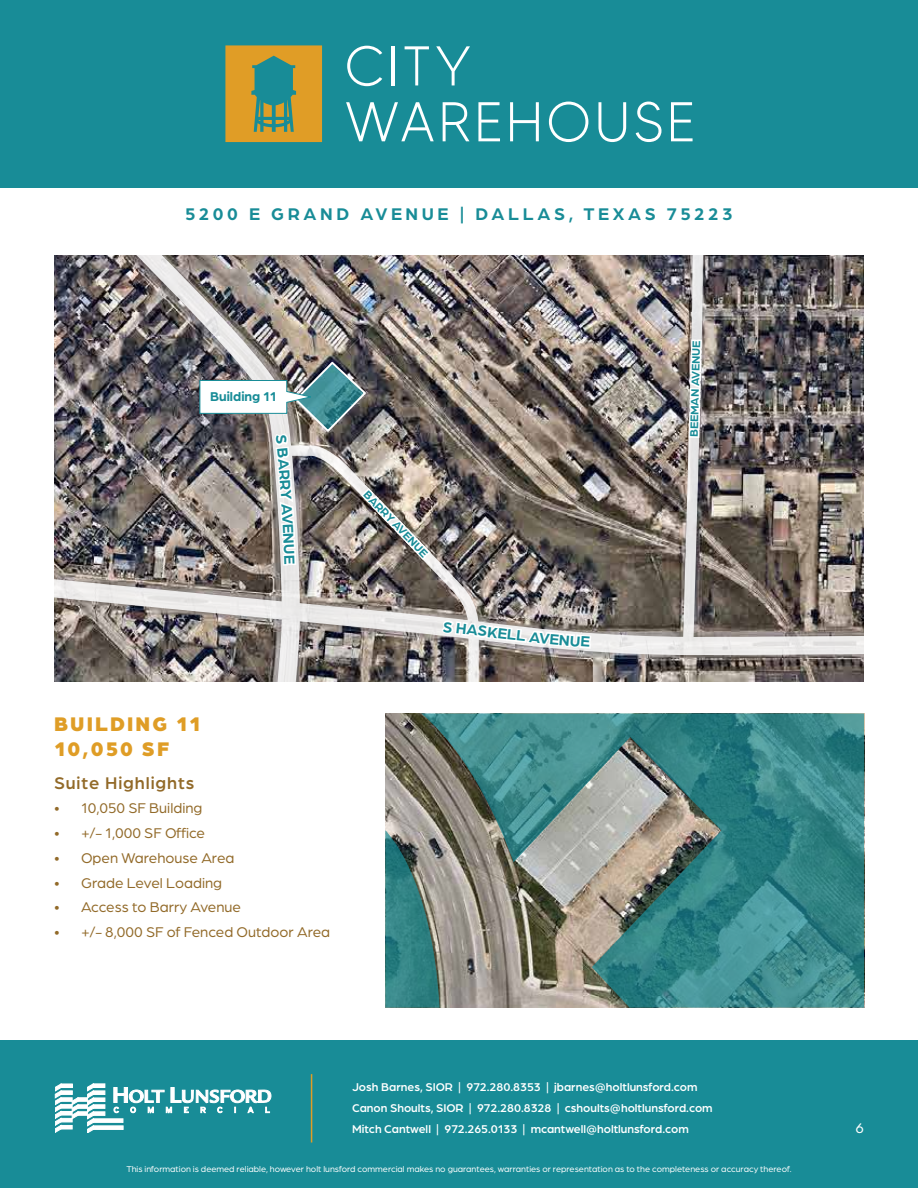
<style>
.page{position:relative;width:918px;height:1188px;background:#fff}
.page>*{position:absolute;margin:0;border:0;box-sizing:border-box;transform-origin:0 0}
.t1{font:900 21px/25.2px "Arboria";letter-spacing:.1em;color:#df9d26}
.t2{font:700 18px "Arboria";letter-spacing:.2em;color:#188c97}
.t3{font:500 18px "Arboria";letter-spacing:.05em;color:#926a29}
.t4{font:700 15.6px "Arboria";color:#198c97}
.t5{font:15px "Arboria";color:#926a29}
.t6{font:15px "Arboria";color:#fff}
.t7{font:700 13.65px "Arboria";color:#188c97}
.t8{font:500 12px/21.1px "Arboria";color:#fff}
.t9{font:700 11.7px "Arboria";color:#198c97}
.t10{font:9px "Arboria";color:#fff}
</style>
<div class="page">
<div style="left:0;top:1040px;width:918px;height:148px;background:#188c97"></div>
<hr style="left:93px;top:1119px;width:30px;height:3px;background:#fff">
<hr style="left:93px;top:1126px;width:30px;height:4px;background:#fff">
<svg style="left:55px;top:1084px;width:50px;height:49px"></svg>
<svg style="left:114px;top:1087px;width:157px;height:27px"></svg>
<hr style="left:311px;top:1074px;width:1px;height:69px;background:#df9d26">
<div style="left:0;top:0;width:918px;height:188px;background:#188c97"></div>
<svg style="left:225px;top:45px;width:97px;height:97px"></svg>
<svg style="left:436px;top:46px;width:34px;height:39px"></svg>
<svg style="left:405px;top:46px;width:24px;height:39px"></svg>
<hr style="left:392px;top:46px;width:3px;height:39px;background:#fff">
<svg style="left:347px;top:46px;width:35px;height:40px"></svg>
<svg style="left:636px;top:102px;width:26px;height:40px"></svg>
<svg style="left:443px;top:102px;width:27px;height:39px"></svg>
<svg style="left:478px;top:102px;width:22px;height:39px"></svg>
<svg style="left:346px;top:102px;width:88px;height:39px"></svg>
<svg style="left:671px;top:102px;width:22px;height:39px"></svg>
<svg style="left:510px;top:102px;width:29px;height:39px"></svg>
<svg style="left:598px;top:102px;width:28px;height:40px"></svg>
<svg style="left:549px;top:102px;width:39px;height:40px"></svg>
<img style="left:385px;top:713px;width:36px;height:117px">
<svg style="left:421px;top:713px;width:443px;height:295px;background:#5d8b88"></svg>
<svg style="left:385px;top:830px;width:55px;height:178px;background:#4e8482"></svg>
<img style="left:344px;top:255px;width:520px;height:427px">
<svg style="left:54px;top:664px;width:221px;height:18px;background:#817975"></svg>
<img style="left:54px;top:475px;width:810px;height:189px">
<img style="left:54px;top:255px;width:290px;height:261px">
<img style="left:275px;top:440px;width:209px;height:242px">
<img style="left:199px;top:360px;width:232px;height:206px">
<svg style="left:441px;top:620px;width:150px;height:29px"></svg>
<svg style="left:678px;top:255px;width:36px;height:400px;background:#9b9593"></svg>
<h2 class="t2" style="left:185px;top:202px;width:549px">5200 E GRAND AVENUE | DALLAS, TEXAS 75223</h2>
<p class="t7" style="left:210px;top:387px;width:68px">Building 11</p>
<h3 class="t4" style="left:295px;top:469px;width:47px;rotate:86deg">RRY A</h3>
<h3 class="t4" style="left:298px;top:513px;width:43px;rotate:87deg">VENU</h3>
<p class="t9" style="left:371px;top:487px;width:89px;rotate:46deg">BARRY AVENUE</p>
<h1 class="t1" style="left:54px;top:710px;width:148px">BUILDING 11<br>10,050 SF</h1>
<h2 class="t3" style="left:54px;top:771px;width:142px">Suite Highlights</h2>
<p class="t5" style="left:54px;top:799px;width:150px">• 10,050 SF Building</p>
<p class="t5" style="left:54px;top:823px;width:153px">• +/- 1,000 SF Office</p>
<p class="t5" style="left:54px;top:848px;width:182px">• Open Warehouse Area</p>
<p class="t5" style="left:54px;top:873px;width:170px">• Grade Level Loading</p>
<p class="t5" style="left:54px;top:898px;width:189px">• Access to Barry Avenue</p>
<p class="t5" style="left:54px;top:922px;width:278px">• +/- 8,000 SF of Fenced Outdoor Area</p>
<h3 class="t4" style="left:468px;top:618px;width:52px;rotate:7deg">ASKEL</h3>
<p class="t9" style="left:686px;top:437px;width:75px;rotate:-88deg">BEEMAN AVE</p>
<p class="t8" style="left:352px;top:1076px;width:362px">Josh Barnes, SIOR | 972.280.8353 | jbarnes@holtlunsford.com<br>Canon Shoults, SIOR | 972.280.8328 | cshoults@holtlunsford.com<br>Mitch Cantwell | 972.265.0133 | mcantwell@holtlunsford.com</p>
<p class="t10" style="left:126px;top:1163px;width:667px">This information is deemed reliable, however holt lunsford commercial makes no guarantees, warranties or representation as to the completeness or accuracy thereof.</p>
<p class="t6" style="left:855px;top:1119px;width:10px">6</p>
</div>
